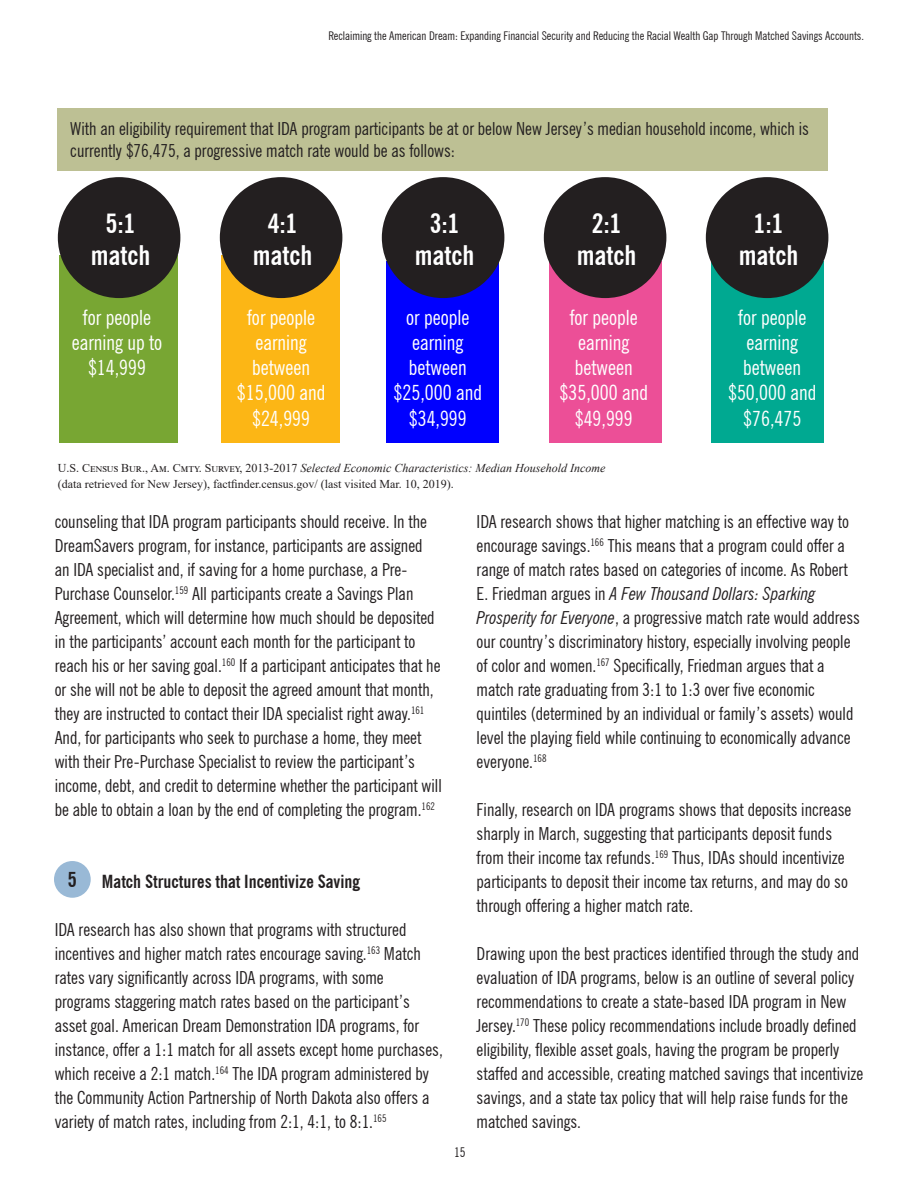
<style>
.page{position:relative;width:918px;height:1188px;background:#fff}
.page>*{position:absolute;margin:0;border:0;box-sizing:border-box;transform-origin:0 0}
.t1{font:700 condensed 27px/32.4px "News Gothic BT";color:#fff;text-align:center}
.t2{font:condensed 21px/25.2px "News Gothic BT";color:#fff;text-align:center}
.t3{font:700 condensed 21px "News Gothic BT";color:#231f20}
.t4{font:condensed 18px/24px "News Gothic BT";color:#231f20}
.t5{font:700 condensed 18px "News Gothic BT";color:#231f20}
.t6{font:condensed 13.5px "News Gothic BT";color:#231f20}
.t7{font:12px/16.2px "Times New Roman";color:#231f20}
.t8{font:condensed 12px "News Gothic BT";color:#231f20}
.s1{font-style:italic}
</style>
<div class="page">
<div style="left:54px;top:861px;width:37px;height:37px;background:#99b9d6;border-radius:50%"></div>
<div style="left:57px;top:108px;width:770px;height:63px;background:#bdc094"></div>
<div style="left:59px;top:255px;width:119px;height:188px;background:#78a633"></div>
<div style="left:221px;top:255px;width:119px;height:188px;background:#fcb615"></div>
<div style="left:386px;top:261px;width:112px;height:182px;background:#00f"></div>
<div style="left:550px;top:261px;width:112px;height:182px;background:#ec4f97"></div>
<div style="left:712px;top:261px;width:112px;height:182px;background:#00a991"></div>
<div style="left:58px;top:177px;width:122px;height:121px;background:#231f20;border-radius:50%"></div>
<div style="left:220px;top:177px;width:122px;height:121px;background:#231f20;border-radius:50%"></div>
<div style="left:382px;top:177px;width:122px;height:121px;background:#231f20;border-radius:50%"></div>
<div style="left:544px;top:177px;width:122px;height:121px;background:#231f20;border-radius:50%"></div>
<div style="left:706px;top:177px;width:122px;height:121px;background:#231f20;border-radius:50%"></div>
<p class="t8" style="left:329px;top:29px;width:537px">Reclaiming the American Dream: Expanding Financial Security and Reducing the Racial Wealth Gap Through Matched Savings Accounts.</p>
<p class="t4" style="left:70px;top:118px;width:740px;line-height:21.6px">With an eligibility requirement that IDA program participants be at or below New Jersey’s median household income, which is currently $76,475, a progressive match rate would be as follows:</p>
<h1 class="t1" style="left:91px;top:207px;width:61px">5:1 match</h1>
<h1 class="t1" style="left:253px;top:207px;width:61px">4:1 match</h1>
<h1 class="t1" style="left:415px;top:207px;width:61px">3:1 match</h1>
<h1 class="t1" style="left:577px;top:207px;width:61px">2:1 match</h1>
<h1 class="t1" style="left:739px;top:207px;width:61px">1:1 match</h1>
<p class="t2" style="left:72px;top:305px;width:92px">for people earning up to $14,999</p>
<p class="t2" style="left:237px;top:305px;width:90px">for people earning between $15,000 and $24,999</p>
<p class="t2" style="left:394px;top:305px;width:90px">or people earning between $25,000 and $34,999</p>
<p class="t2" style="left:560px;top:305px;width:90px">for people earning between $35,000 and $49,999</p>
<p class="t2" style="left:728px;top:305px;width:90px">for people earning between $50,000 and $76,475</p>
<p class="t7" style="left:58px;top:459px;width:549px">U.S. Census Bur., Am. Cmty. Survey, 2013-2017 <span class="s1">Selected Economic Characteristics: Median Household Income </span>(data retrieved for New Jersey), factfinder.census.gov/ (last visited Mar. 10, 2019).</p>
<p class="t4" style="left:55px;top:509px;width:389px">counseling that IDA program participants should receive. In the DreamSavers program, for instance, participants are assigned an IDA specialist and, if saving for a home purchase, a Pre-Purchase Counselor.<sup>159</sup> All participants create a Savings Plan Agreement, which will determine how much should be deposited in the participants’ account each month for the participant to reach his or her saving goal.<sup>160</sup> If a participant anticipates that he or she will not be able to deposit the agreed amount that month, they are instructed to contact their IDA specialist right away.<sup>161<br></sup>And, for participants who seek to purchase a home, they meet with their Pre-Purchase Specialist to review the participant’s income, debt, and credit to determine whether the participant will be able to obtain a loan by the end of completing the program.<sup>162</sup></p>
<p class="t3" style="left:68px;top:867px;width:11px">5</p>
<p class="t5" style="left:102px;top:870px;width:259px">Match Structures that Incentivize Saving</p>
<p class="t4" style="left:55px;top:917px;width:390px">IDA research has also shown that programs with structured incentives and higher match rates encourage saving.<sup>163</sup> Match rates vary significantly across IDA programs, with some programs staggering match rates based on the participant’s asset goal. American Dream Demonstration IDA programs, for instance, offer a 1:1 match for all assets except home purchases, which receive a 2:1 match.<sup>164</sup> The IDA program administered by the Community Action Partnership of North Dakota also offers a variety of match rates, including from 2:1, 4:1, to 8:1.<sup>165</sup></p>
<p class="t6" style="left:454px;top:1145px;width:13px">15</p>
<p class="t4" style="left:477px;top:509px;width:385px">IDA research shows that higher matching is an effective way to encourage savings.<sup>166</sup> This means that a program could offer a range of match rates based on categories of income. As Robert E. Friedman argues in <span class="s1">A Few Thousand Dollars: Sparking Prosperity for Everyone</span>, a progressive match rate would address our country’s discriminatory history, especially involving people of color and women.<sup>167</sup> Specifically, Friedman argues that a match rate graduating from 3:1 to 1:3 over five economic quintiles (determined by an individual or family’s assets) would level the playing field while continuing to economically advance everyone.<sup>168</sup></p>
<p class="t4" style="left:477px;top:797px;width:376px">Finally, research on IDA programs shows that deposits increase sharply in March, suggesting that participants deposit funds from their income tax refunds.<sup>169</sup> Thus, IDAs should incentivize participants to deposit their income tax returns, and may do so through offering a higher match rate.</p>
<p class="t4" style="left:477px;top:941px;width:388px">Drawing upon the best practices identified through the study and evaluation of IDA programs, below is an outline of several policy recommendations to create a state-based IDA program in New Jersey.<sup>170</sup> These policy recommendations include broadly defined eligibility, flexible asset goals, having the program be properly staffed and accessible, creating matched savings that incentivize savings, and a state tax policy that will help raise funds for the matched savings.</p>
</div>
